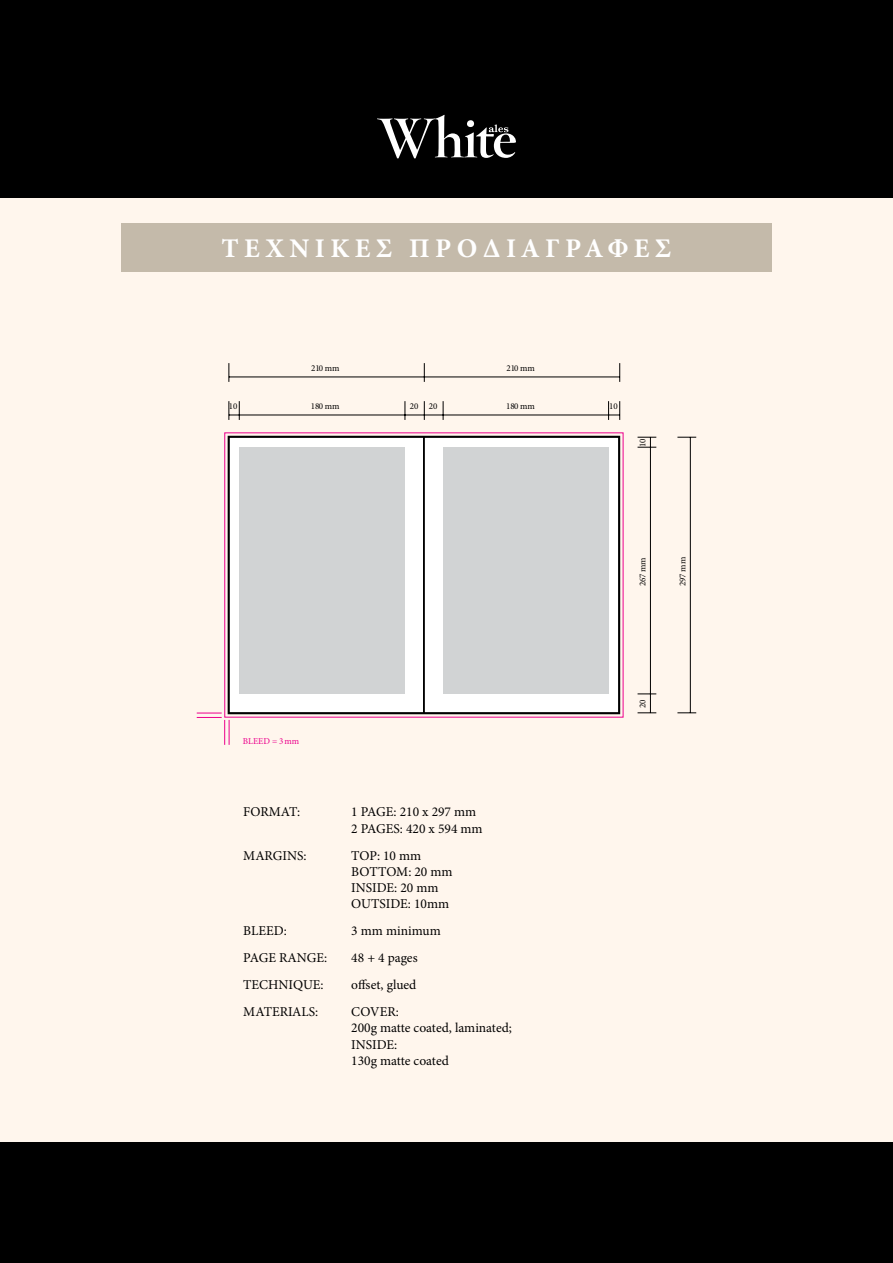
<style>
.page{position:relative;width:893px;height:1263px;background:#fff}
.page>*{position:absolute;margin:0;border:0;box-sizing:border-box;transform-origin:0 0}
.t1{font:700 27px "Minion Pro";letter-spacing:.2em;color:#fff}
.t2{font:13.5px/16.2px "Minion Pro";color:#000}
.t3{font:9px "Minion Pro";color:#000}
.t4{font:9px "Minion Pro";color:#ec008c}
</style>
<div class="page">
<div style="left:0;top:45px;width:893px;height:1132px;background:#fff6ed"></div>
<div style="left:121px;top:223px;width:651px;height:49px;background:#c4baaa"></div>
<svg style="left:229px;top:437px;width:390px;height:276px;background:#ededed"></svg>
<div style="left:239px;top:447px;width:166px;height:247px;background:#d1d3d4"></div>
<div style="left:443px;top:447px;width:166px;height:247px;background:#d1d3d4"></div>
<svg style="left:229px;top:363px;width:1px;height:19px"></svg>
<svg style="left:229px;top:401px;width:1px;height:19px"></svg>
<svg style="left:424px;top:363px;width:1px;height:19px"></svg>
<svg style="left:424px;top:401px;width:1px;height:19px"></svg>
<svg style="left:619px;top:363px;width:1px;height:19px"></svg>
<svg style="left:619px;top:401px;width:1px;height:19px"></svg>
<svg style="left:608px;top:401px;width:1px;height:19px"></svg>
<svg style="left:443px;top:401px;width:1px;height:19px"></svg>
<svg style="left:405px;top:401px;width:1px;height:19px"></svg>
<svg style="left:239px;top:401px;width:1px;height:19px"></svg>
<hr style="left:229px;top:377px;width:195px;height:1px;background:#000">
<hr style="left:229px;top:415px;width:195px;height:1px;background:#000">
<hr style="left:424px;top:377px;width:196px;height:1px;background:#000">
<hr style="left:424px;top:415px;width:196px;height:1px;background:#000">
<svg style="left:638px;top:437px;width:18px;height:1px"></svg>
<svg style="left:638px;top:447px;width:18px;height:1px"></svg>
<svg style="left:638px;top:694px;width:18px;height:1px"></svg>
<svg style="left:638px;top:712px;width:18px;height:1px"></svg>
<hr style="left:650px;top:437px;width:1px;height:276px;background:#000">
<svg style="left:677px;top:437px;width:19px;height:1px"></svg>
<svg style="left:677px;top:712px;width:19px;height:1px"></svg>
<hr style="left:690px;top:437px;width:1px;height:276px;background:#000">
<svg style="left:197px;top:713px;width:33px;height:32px"></svg>
<div style="left:0;top:1142px;width:893px;height:121px;background:#000"></div>
<div style="left:0;top:0;width:893px;height:197px;background:#000"></div>
<svg style="left:377px;top:115px;width:139px;height:44px"></svg>
<h1 class="t1" style="left:222px;top:230px;width:451px">ΤΕΧΝΙΚΕΣ ΠΡΟΔΙΑΓΡΑΦΕΣ</h1>
<p class="t3" style="left:311px;top:362px;width:30px">210 mm</p>
<p class="t3" style="left:311px;top:400px;width:30px">180 mm</p>
<p class="t3" style="left:229px;top:400px;width:10px">10</p>
<p class="t3" style="left:410px;top:400px;width:29px">20 20</p>
<p class="t3" style="left:506px;top:362px;width:30px">210 mm</p>
<p class="t3" style="left:506px;top:400px;width:30px">180 mm</p>
<p class="t3" style="left:609px;top:400px;width:10px">10</p>
<p class="t3" style="left:636px;top:447px;width:10px;rotate:-90deg">10</p>
<p class="t3" style="left:636px;top:586px;width:30px;rotate:-90deg">267 mm</p>
<p class="t3" style="left:676px;top:586px;width:31px;rotate:-90deg">297 mm</p>
<p class="t4" style="left:243px;top:735px;width:58px">BLEED = 3 mm</p>
<p class="t2" style="left:243px;top:804px;width:58px">FORMAT:</p>
<p class="t2" style="left:351px;top:804px;width:133px">1 PAGE: 210 x 297 mm<br>2 PAGES: 420 x 594 mm</p>
<p class="t2" style="left:243px;top:847px;width:65px">MARGINS:</p>
<p class="t2" style="left:351px;top:847px;width:103px">TOP: 10 mm<br>BOTTOM: 20 mm<br>INSIDE: 20 mm<br>OUTSIDE: 10mm</p>
<p class="t2" style="left:243px;top:923px;width:45px">BLEED:</p>
<p class="t2" style="left:351px;top:923px;width:91px">3 mm minimum</p>
<p class="t2" style="left:243px;top:950px;width:85px">PAGE RANGE:</p>
<p class="t2" style="left:351px;top:950px;width:68px">48 + 4 pages</p>
<p class="t2" style="left:243px;top:977px;width:82px">TECHNIQUE:</p>
<p class="t2" style="left:351px;top:977px;width:67px">offset, glued</p>
<p class="t2" style="left:243px;top:1004px;width:77px">MATERIALS:</p>
<p class="t2" style="left:351px;top:1004px;width:162px">COVER:<br>200g matte coated, laminated;<br>INSIDE:<br>130g matte coated</p>
<p class="t3" style="left:636px;top:708px;width:10px;rotate:-90deg">20</p>
</div>
